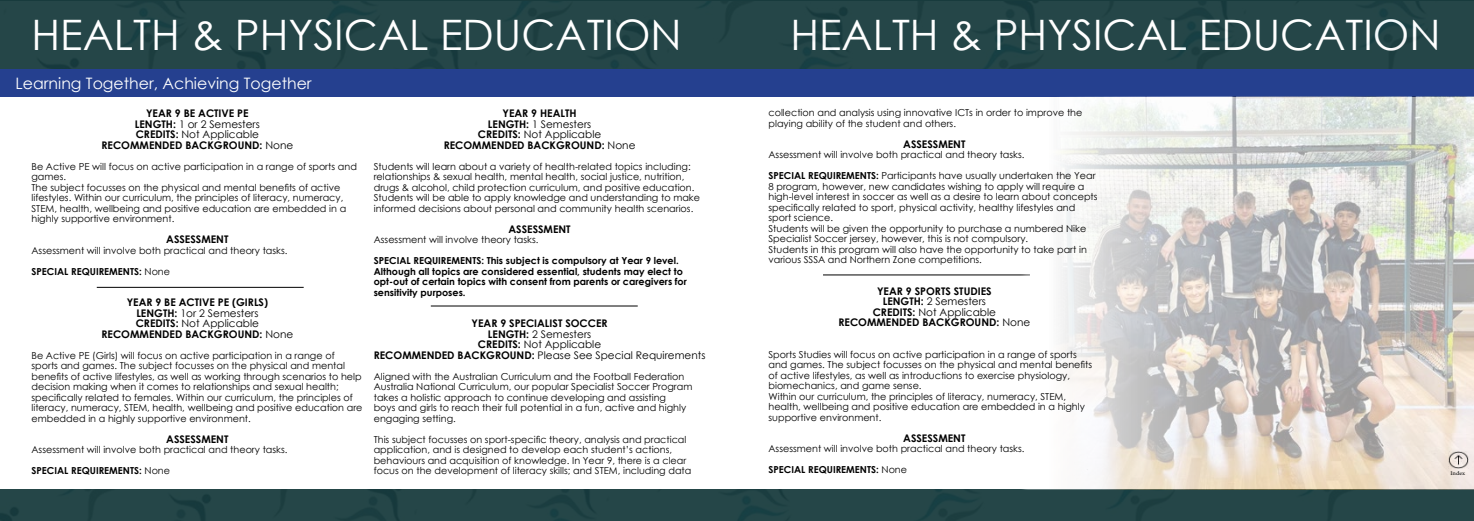
<style>
.page{position:relative;width:1474px;height:521px;background:#fff}
.page>*{position:absolute;margin:0;border:0;box-sizing:border-box;transform-origin:0 0}
.t1{font:42px "Century Gothic";color:#fff}
.t2{font:15.75px "Century Gothic";color:#fff}
.t3{font:700 10.5px/10.5px "Century Gothic";color:#000;text-align:center}
.t4{font:9.62px/10.5px "Century Gothic";color:#000}
.t5{font:700 9.62px/10.5px "Century Gothic";color:#000}
.t6{font:5.6px "Minion Pro";color:#000;scale:1.14 1}
.s1{font-weight:400}
.s2{font-weight:700}
</style>
<div class="page">
<div style="left:0;top:0;width:1473px;height:75px;background:#254648"></div>
<img style="left:0;top:2px;width:1473px;height:68px">
<div style="left:0;top:70px;width:1473px;height:27px;background:#25408f"></div>
<img style="left:0;top:489px;width:1473px;height:32px">
<hr style="left:431px;top:305px;width:206px;height:1px;background:#000">
<hr style="left:97px;top:287px;width:207px;height:1px;background:#000">
<hr style="left:823px;top:274px;width:206px;height:1px;background:#000">
<img style="left:1018px;top:97px;width:455px;height:392px">
<img style="left:1448px;top:451px;width:20px;height:17px">
<h1 class="t1" style="left:32px;top:6px;width:651px">HEALTH &amp; PHYSICAL EDUCATION</h1>
<h1 class="t1" style="left:790px;top:6px;width:651px">HEALTH &amp; PHYSICAL EDUCATION</h1>
<h2 class="t2" style="left:16px;top:72px;width:297px">Learning Together, Achieving Together</h2>
<p class="t3" style="left:101px;top:107px;width:193px">YEAR 9 BE ACTIVE PE<br>LENGTH: <span class="s1">1 or 2 Semesters<br></span>CREDITS: <span class="s1">Not Applicable<br></span>RECOMMENDED BACKGROUND: <span class="s1">None</span></p>
<p class="t4" style="left:32px;top:161px;width:327px">Be Active PE will focus on active participation in a range of sports and games.<br>The subject focusses on the physical and mental benefits of active lifestyles. Within our curriculum, the principles of literacy, numeracy, STEM, health, wellbeing and positive education are embedded in a highly supportive environment.</p>
<p class="t3" style="left:166px;top:233px;width:64px">ASSESSMENT</p>
<p class="t4" style="left:32px;top:239px;width:257px;line-height:21px">Assessment will involve both practical and theory tasks.<br><span class="s2">SPECIAL REQUIREMENTS:</span> None</p>
<p class="t3" style="left:101px;top:296px;width:193px">YEAR 9 BE ACTIVE PE (GIRLS)<br>LENGTH: <span class="s1">1or 2 Semesters<br></span>CREDITS: <span class="s1">Not Applicable<br></span>RECOMMENDED BACKGROUND: <span class="s1">None</span></p>
<p class="t4" style="left:32px;top:350px;width:332px">Be Active PE (Girls) will focus on active participation in a range of sports and games. The subject focusses on the physical and mental benefits of active lifestyles, as well as working through scenarios to help decision making when it comes to relationships and sexual health; specifically related to females. Within our curriculum, the principles of literacy, numeracy, STEM, health, wellbeing and positive education are embedded in a highly supportive environment.</p>
<p class="t3" style="left:166px;top:433px;width:64px">ASSESSMENT</p>
<p class="t4" style="left:32px;top:439px;width:257px;line-height:21px">Assessment will involve both practical and theory tasks.<br><span class="s2">SPECIAL REQUIREMENTS:</span> None</p>
<p class="t4" style="left:768px;top:107px;width:315px">collection and analysis using innovative ICTs in order to improve the playing ability of the student and others.</p>
<p class="t3" style="left:903px;top:138px;width:64px">ASSESSMENT</p>
<p class="t4" style="left:768px;top:144px;width:328px;line-height:21px">Assessment will involve both practical and theory tasks.<br><span class="s2">SPECIAL REQUIREMENTS:</span> Participants have usually undertaken the Year</p>
<p class="t4" style="left:768px;top:181px;width:330px">8 program, however, new candidates wishing to apply will require a high-level interest in soccer as well as a desire to learn about concepts specifically related to sport, physical activity, healthy lifestyles and sport science.<br>Students will be given the opportunity to purchase a numbered Nike Specialist Soccer jersey, however, this is not compulsory.<br>Students in this program will also have the opportunity to take part in various SSSA and Northern Zone competitions.</p>
<p class="t3" style="left:838px;top:285px;width:193px">YEAR 9 SPORTS STUDIES<br>LENGTH: <span class="s1">2 Semesters<br></span>CREDITS: <span class="s1">Not Applicable<br></span>RECOMMENDED BACKGROUND: <span class="s1">None</span></p>
<p class="t4" style="left:768px;top:349px;width:325px">Sports Studies will focus on active participation in a range of sports and games. The subject focusses on the physical and mental benefits of active lifestyles, as well as introductions to exercise physiology, biomechanics, and game sense.<br>Within our curriculum, the principles of literacy, numeracy, STEM, health, wellbeing and positive education are embedded in a highly supportive environment.</p>
<p class="t3" style="left:903px;top:432px;width:64px">ASSESSMENT</p>
<p class="t4" style="left:768px;top:438px;width:257px;line-height:21px">Assessment will involve both practical and theory tasks.<br><span class="s2">SPECIAL REQUIREMENTS:</span> None</p>
<p class="t3" style="left:444px;top:107px;width:193px">YEAR 9 HEALTH<br>LENGTH: <span class="s1">1 Semesters<br></span>CREDITS: <span class="s1">Not Applicable<br></span>RECOMMENDED BACKGROUND: <span class="s1">None</span></p>
<p class="t4" style="left:374px;top:161px;width:328px">Students will learn about a variety of health-related topics including: relationships &amp; sexual health, mental health, social justice, nutrition, drugs &amp; alcohol, child protection curriculum, and positive education.<br>Students will be able to apply knowledge and understanding to make informed decisions about personal and community health scenarios.</p>
<p class="t3" style="left:508px;top:223px;width:64px">ASSESSMENT</p>
<p class="t4" style="left:374px;top:234px;width:166px">Assessment will involve theory tasks.</p>
<p class="t5" style="left:374px;top:255px;width:315px">SPECIAL REQUIREMENTS: This subject is compulsory at Year 9 level.<br>Although all topics are considered essential, students may elect to opt-out of certain topics with consent from parents or caregivers for sensitivity purposes.</p>
<p class="t3" style="left:374px;top:317px;width:333px">YEAR 9 SPECIALIST SOCCER<br>LENGTH: <span class="s1">2 Semesters<br></span>CREDITS: <span class="s1">Not Applicable<br></span>RECOMMENDED BACKGROUND: <span class="s1">Please See Special Requirements</span></p>
<p class="t4" style="left:374px;top:371px;width:320px">Aligned with the Australian Curriculum and the Football Federation Australia National Curriculum, our popular Specialist Soccer Program takes a holistic approach to continue developing and assisting<br>boys and girls to reach their full potential in a fun, active and highly engaging setting.</p>
<p class="t4" style="left:374px;top:434px;width:319px">This subject focusses on sport-specific theory, analysis and practical application, and is designed to develop each student’s actions, behaviours and acquisition of knowledge. In Year 9, there is a clear focus on the development of literacy skills; and STEM, including data</p>
<p class="t6" style="left:1450px;top:469px;width:14px">Index</p>
</div>
